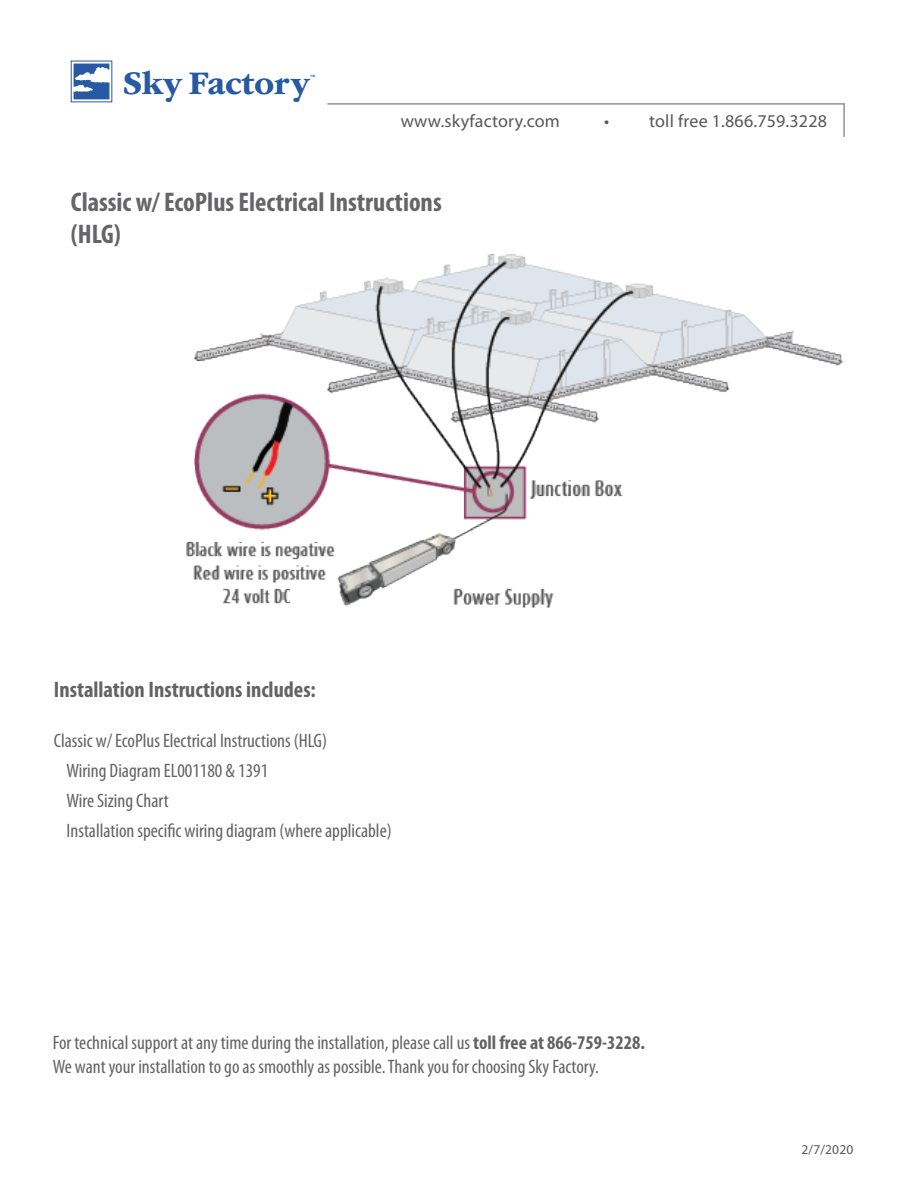
<style>
.page{position:relative;width:918px;height:1188px;background:#fff}
.page>*{position:absolute;margin:0;border:0;box-sizing:border-box;transform-origin:0 0}
.t1{font:700 34.5px "ITC Garamond Std";letter-spacing:-.01em;color:#2759a4}
.t2{font:700 condensed 27px "Myriad Pro";color:#656568}
.t3{font:700 condensed 22.5px "Myriad Pro";color:#636366}
.t4{font:condensed 19.5px/24px "Myriad Pro";color:#636366}
.Paragraph_Style_3{font:18px "Myriad Pro";letter-spacing:.01em;color:#57585a}
.Paragraph_Style_3-2{font:13.5px "Myriad Pro";color:#57585a}
.t5{font:700 3.15px "Myriad Pro";color:#2759a4}
.s1{font-weight:700}
</style>
<div class="page">
<svg style="left:327px;top:103px;width:518px;height:34px"></svg>
<svg style="left:73px;top:63px;width:37px;height:37px"></svg>
<svg style="left:74px;top:64px;width:35px;height:35px"></svg>
<img style="left:187px;top:254px;width:656px;height:354px">
<p class="t1" style="left:123px;top:63px;width:188px">Sky Factory</p>
<p class="t5" style="left:311px;top:74px;width:6px">TM</p>
<p class="Paragraph_Style_3" style="left:401px;top:110px;width:161px">www.skyfactory.com</p>
<p class="Paragraph_Style_3" style="left:604px;top:110px;width:224px">• toll free 1.866.759.3228</p>
<p class="t2" style="left:71px;top:186px;width:372px">Classic w/ EcoPlus Electrical Instructions</p>
<p class="t2" style="left:71px;top:217px;width:52px">(HLG)</p>
<p class="t3" style="left:54px;top:676px;width:264px">Installation Instructions includes:</p>
<p class="t4" style="left:54px;top:728px;width:275px">Classic w/ EcoPlus Electrical Instructions (HLG)</p>
<p class="t4" style="left:67px;top:758px;width:203px">Wiring Diagram EL001180 &amp; 1391</p>
<p class="t4" style="left:67px;top:788px;width:104px">Wire Sizing Chart</p>
<p class="t4" style="left:67px;top:818px;width:327px">Installation specific wiring diagram (where applicable)</p>
<p class="t4" style="left:53px;top:1030px;width:594px">For technical support at any time during the installation, please call us <span class="s1">toll free at 866-759-3228.<br></span>We want your installation to go as smoothly as possible. Thank you for choosing Sky Factory.</p>
<p class="Paragraph_Style_3-2" style="left:802px;top:1141px;width:53px">2/7/2020</p>
</div>
